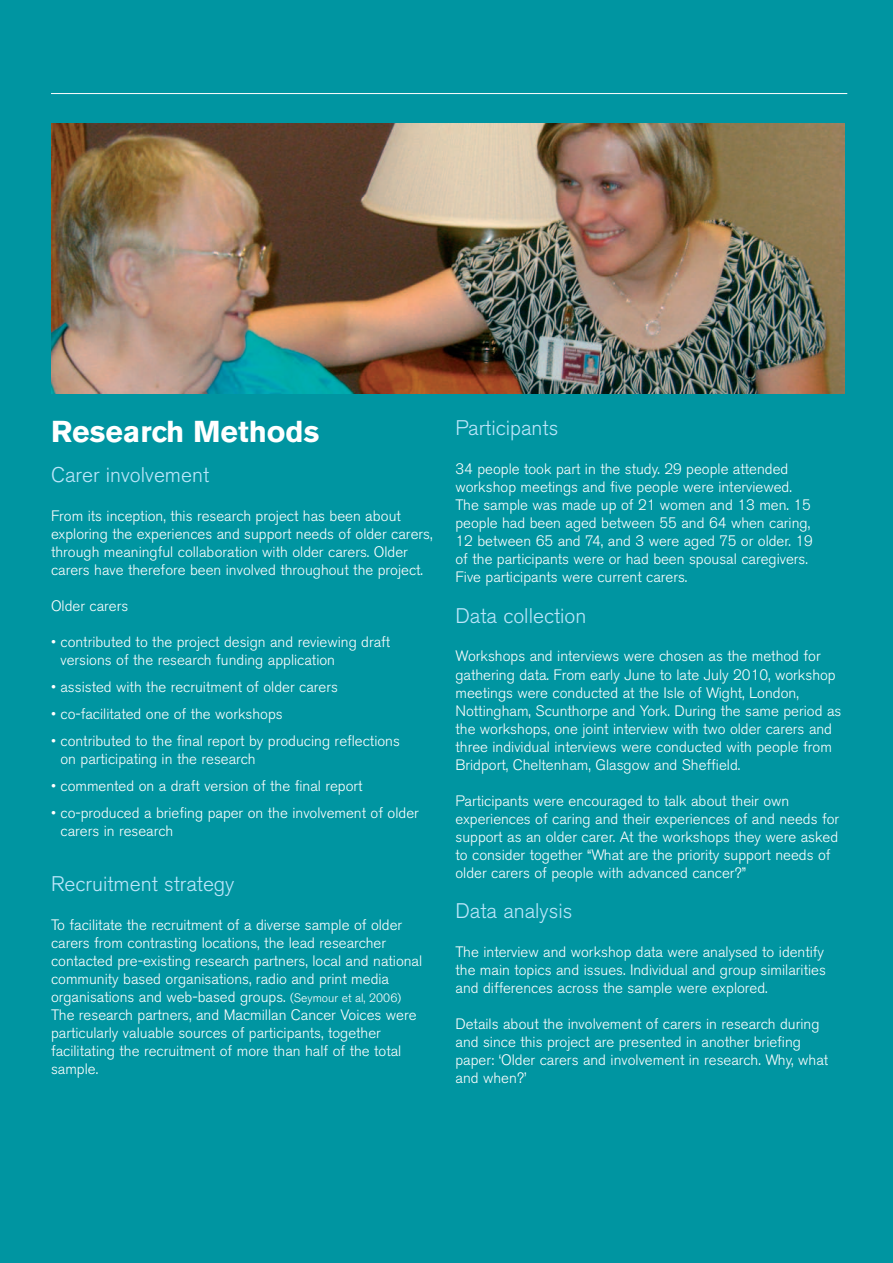
<style>
.page{position:relative;width:893px;height:1263px;background:#0095a1}
.page>*{position:absolute;margin:0;border:0;box-sizing:border-box;transform-origin:0 0}
.t1{font:700 30px "Akzidenz Grotesk BE";color:#fff}
.t2{font:300 21px "Akzidenz Grotesk BE";color:#bce6fa}
.t3{font:300 15px/18px "Akzidenz Grotesk BE";color:#fff}
.s1{color:#0095a1}
.s2{font-size:12px}
</style>
<div class="page">
<hr style="left:51px;top:93px;width:796px;height:1px;background:#fff">
<img style="left:51px;top:123px;width:794px;height:270px">
<h1 class="t1" style="left:51px;top:419px;width:270px">Research Methods</h1>
<h2 class="t2" style="left:51px;top:466px;width:160px">Carer involvement</h2>
<p class="t3" style="left:51px;top:508px;width:383px">From its inception, this research project has been about exploring the experiences and support needs of older carers, through meaningful collaboration with older carers. Older carers have therefore been involved throughout the project.</p>
<p class="t3" style="left:51px;top:598px;width:79px">Older carers</p>
<p class="t3" style="left:51px;top:634px;width:341px">• contributed to the project design and reviewing draft</p>
<p class="t3" style="left:51px;top:652px;width:286px"><span class="s1">•</span> versions of the research funding application</p>
<p class="t3" style="left:51px;top:679px;width:288px">• assisted with the recruitment of older carers</p>
<p class="t3" style="left:51px;top:706px;width:233px">• co-facilitated one of the workshops</p>
<p class="t3" style="left:51px;top:733px;width:350px">• contributed to the final report by producing reflections</p>
<p class="t3" style="left:51px;top:751px;width:206px"><span class="s1">•</span> on participating in the research</p>
<p class="t3" style="left:51px;top:778px;width:313px">• commented on a draft version of the final report</p>
<p class="t3" style="left:51px;top:805px;width:369px">• co-produced a briefing paper on the involvement of older</p>
<p class="t3" style="left:51px;top:823px;width:124px"><span class="s1">•</span> carers in research</p>
<h2 class="t2" style="left:51px;top:874px;width:185px">Recruitment strategy</h2>
<p class="t3" style="left:51px;top:917px;width:373px">To facilitate the recruitment of a diverse sample of older carers from contrasting locations, the lead researcher contacted pre-existing research partners, local and national community based organisations, radio and print media organisations and web-based groups. <span class="s2">(Seymour et al, 2006)<br></span>The research partners, and Macmillan Cancer Voices were particularly valuable sources of participants, together facilitating the recruitment of more than half of the total sample.</p>
<h2 class="t2" style="left:455px;top:419px;width:104px">Participants</h2>
<p class="t3" style="left:455px;top:461px;width:359px">34 people took part in the study. 29 people attended workshop meetings and five people were interviewed.<br>The sample was made up of 21 women and 13 men. 15 people had been aged between 55 and 64 when caring, 12 between 65 and 74, and 3 were aged 75 or older. 19 of the participants were or had been spousal caregivers.<br>Five participants were current carers.</p>
<h2 class="t2" style="left:455px;top:606px;width:132px">Data collection</h2>
<p class="t3" style="left:455px;top:648px;width:387px">Workshops and interviews were chosen as the method for gathering data. From early June to late July 2010, workshop meetings were conducted at the Isle of Wight, London, Nottingham, Scunthorpe and York. During the same period as the workshops, one joint interview with two older carers and three individual interviews were conducted with people from Bridport, Cheltenham, Glasgow and Sheffield.</p>
<p class="t3" style="left:455px;top:792px;width:385px">Participants were encouraged to talk about their own experiences of caring and their experiences of and needs for support as an older carer. At the workshops they were asked to consider together “What are the priority support needs of older carers of people with advanced cancer?”</p>
<h2 class="t2" style="left:455px;top:901px;width:118px">Data analysis</h2>
<p class="t3" style="left:455px;top:944px;width:372px;text-align:justify">The interview and workshop data were analysed to identify the main topics and issues. Individual and group similarities and differences across the sample were explored.</p>
<p class="t3" style="left:455px;top:1016px;width:374px">Details about the involvement of carers in research during and since this project are presented in another briefing paper: ‘Older carers and involvement in research. Why, what and when?’</p>
</div>
